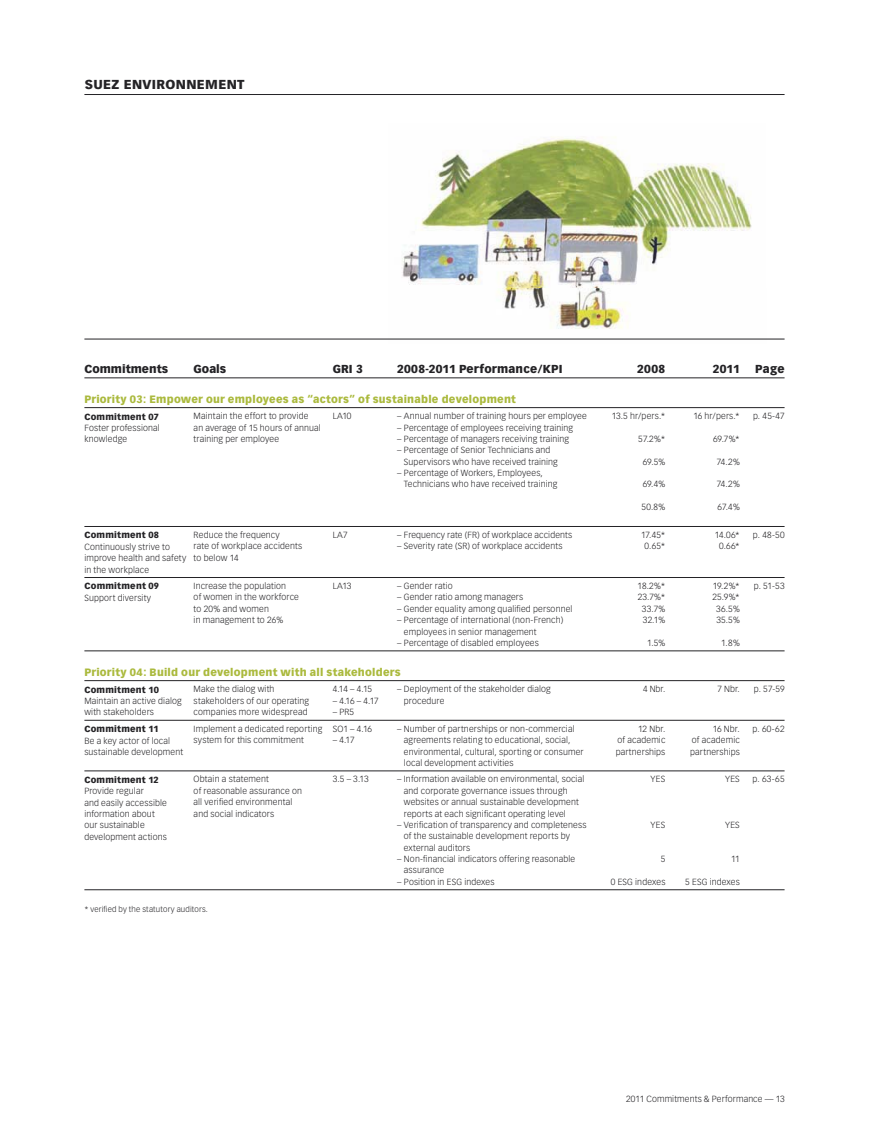
<style>
.page{position:relative;width:869px;height:1141px;background:#fff}
.page>*{position:absolute;margin:0;border:0;box-sizing:border-box;transform-origin:0 0}
.t1{font:900 12.78px "Vectora LH";letter-spacing:.025em;color:#242326}
.t2{font:900 11.38px "Vectora LH";letter-spacing:.01em;color:#242326}
.t3{font:900 10.5px "Vectora LH";letter-spacing:.02em;color:#abba3e}
.t4{font:300 8.75px/11.4px "Vectora LH";letter-spacing:.02em;color:#242326}
.t5{font:300 7.88px "Vectora LH";letter-spacing:.02em;color:#242326}
.s1{font-weight:900}
</style>
<div class="page">
<hr style="left:84px;top:378px;width:700px;height:1px;background:#242326">
<hr style="left:84px;top:407px;width:700px;height:1px;background:#242326">
<hr style="left:84px;top:526px;width:700px;height:1px;background:#242326">
<hr style="left:84px;top:577px;width:700px;height:1px;background:#242326">
<hr style="left:84px;top:651px;width:700px;height:1px;background:#242326">
<hr style="left:84px;top:680px;width:700px;height:1px;background:#242326">
<hr style="left:84px;top:720px;width:700px;height:1px;background:#242326">
<hr style="left:84px;top:771px;width:700px;height:1px;background:#242326">
<hr style="left:84px;top:889px;width:655px;height:1px;background:#242326">
<hr style="left:739px;top:889px;width:45px;height:1px;background:#242326">
<img style="left:388px;top:137px;width:377px;height:202px">
<hr style="left:84px;top:94px;width:700px;height:1px;background:#242326">
<hr style="left:84px;top:339px;width:700px;height:1px;background:#242326">
<p class="t1" style="left:85px;top:79px;width:161px">SUEZ ENVIRONNEMENT</p>
<p class="t2" style="left:84px;top:364px;width:85px">Commitments</p>
<p class="t2" style="left:193px;top:364px;width:34px">Goals</p>
<p class="t2" style="left:332px;top:364px;width:32px">GRI 3</p>
<p class="t2" style="left:397px;top:364px;width:167px">2008-2011 Performance/KPI</p>
<p class="t2" style="left:637px;top:364px;width:30px">2008</p>
<p class="t2" style="left:712px;top:364px;width:29px">2011</p>
<p class="t2" style="left:755px;top:364px;width:31px">Page</p>
<p class="t3" style="left:84px;top:394px;width:433px">Priority 03: Empower our employees as “actors” of sustainable development</p>
<p class="t4" style="left:84px;top:411px;width:77px;text-align:justify"><span class="s1">Commitment 07<br></span>Foster professional knowledge</p>
<p class="t4" style="left:193px;top:411px;width:129px">Maintain the effort to provide<br>an average of 15 hours of annual training per employee</p>
<p class="t4" style="left:332px;top:411px;width:20px">LA10</p>
<p class="t4" style="left:397px;top:411px;width:191px">– Annual number of training hours per employee</p>
<p class="t4" style="left:611px;top:411px;width:55px">13.5 hr/pers.*</p>
<p class="t4" style="left:638px;top:434px;width:29px">57.2%*</p>
<p class="t4" style="left:642px;top:456px;width:24px">69.5%</p>
<p class="t4" style="left:642px;top:479px;width:24px">69.4%</p>
<p class="t4" style="left:641px;top:502px;width:25px">50.8%</p>
<p class="t4" style="left:693px;top:411px;width:48px">16 hr/pers.*</p>
<p class="t4" style="left:712px;top:434px;width:28px">69.7%*</p>
<p class="t4" style="left:716px;top:456px;width:25px">74.2%</p>
<p class="t4" style="left:716px;top:479px;width:25px">74.2%</p>
<p class="t4" style="left:717px;top:502px;width:24px">67.4%</p>
<p class="t4" style="left:752px;top:411px;width:33px">p. 45-47</p>
<p class="t4" style="left:397px;top:422px;width:177px">– Percentage of employees receiving training</p>
<p class="t4" style="left:397px;top:434px;width:173px">– Percentage of managers receiving training</p>
<p class="t4" style="left:403px;top:445px;width:155px;text-indent:-7px">– Percentage of Senior Technicians and<br>Supervisors who have received training</p>
<p class="t4" style="left:403px;top:468px;width:155px;text-indent:-7px">– Percentage of Workers, Employees,<br>Technicians who have received training</p>
<p class="t4" style="left:84px;top:530px;width:103px"><span class="s1">Commitment 08<br></span>Continuously strive to improve health and safety in the workplace</p>
<p class="t4" style="left:193px;top:530px;width:110px">Reduce the frequency<br>rate of workplace accidents to below 14</p>
<p class="t4" style="left:332px;top:530px;width:17px">LA7</p>
<p class="t4" style="left:397px;top:530px;width:176px">– Frequency rate (FR) of workplace accidents</p>
<p class="t4" style="left:397px;top:541px;width:167px">– Severity rate (SR) of workplace accidents</p>
<p class="t4" style="left:641px;top:530px;width:26px;text-align:center">17.45*<br>0.65*</p>
<p class="t4" style="left:714px;top:530px;width:27px;text-align:center">14.06*<br>0.66*</p>
<p class="t4" style="left:752px;top:530px;width:33px">p. 48-50</p>
<p class="t4" style="left:84px;top:581px;width:76px"><span class="s1">Commitment 09<br></span>Support diversity</p>
<p class="t4" style="left:193px;top:581px;width:107px">Increase the population<br>of women in the workforce to 20% and women<br>in management to 26%</p>
<p class="t4" style="left:332px;top:581px;width:20px">LA13</p>
<p class="t4" style="left:397px;top:581px;width:57px">– Gender ratio</p>
<p class="t4" style="left:397px;top:592px;width:127px">– Gender ratio among managers</p>
<p class="t4" style="left:397px;top:604px;width:177px">– Gender equality among qualified personnel</p>
<p class="t4" style="left:403px;top:615px;width:161px;text-indent:-7px">– Percentage of international (non-French) employees in senior management</p>
<p class="t4" style="left:397px;top:638px;width:143px">– Percentage of disabled employees</p>
<p class="t4" style="left:637px;top:581px;width:29px;text-align:right">18.2%*<br>23.7%*<br>33.7%<br>32.1%</p>
<p class="t4" style="left:646px;top:638px;width:20px">1.5%</p>
<p class="t4" style="left:712px;top:581px;width:29px;text-align:center">19.2%*<br>25.9%*<br>36.5%<br>35.5%</p>
<p class="t4" style="left:721px;top:638px;width:20px">1.8%</p>
<p class="t4" style="left:753px;top:581px;width:32px">p. 51-53</p>
<p class="t3" style="left:84px;top:667px;width:318px">Priority 04: Build our development with all stakeholders</p>
<p class="t4" style="left:84px;top:684px;width:99px"><span class="s1">Commitment 10<br></span>Maintain an active dialog with stakeholders</p>
<p class="t4" style="left:193px;top:684px;width:117px">Make the dialog with stakeholders of our operating companies more widespread</p>
<p class="t4" style="left:332px;top:684px;width:41px">4.14 – 4.15</p>
<p class="t4" style="left:403px;top:684px;width:148px;text-indent:-7px">– Deployment of the stakeholder dialog procedure</p>
<p class="t4" style="left:642px;top:684px;width:24px">4 Nbr.</p>
<p class="t4" style="left:717px;top:684px;width:24px">7 Nbr.</p>
<p class="t4" style="left:753px;top:684px;width:32px">p. 57-59</p>
<p class="t4" style="left:332px;top:695px;width:47px">– 4.16 – 4.17</p>
<p class="t4" style="left:332px;top:707px;width:23px">– PR5</p>
<p class="t4" style="left:332px;top:735px;width:23px">– 4.17</p>
<p class="t4" style="left:403px;top:724px;width:181px;text-indent:-7px">– Number of partnerships or non-commercial agreements relating to educational, social, environmental, cultural, sporting or consumer local development activities</p>
<p class="t4" style="left:615px;top:724px;width:51px;text-align:justify;text-indent:23px">12 Nbr. of academic partnerships</p>
<p class="t4" style="left:689px;top:724px;width:51px;text-align:justify;text-indent:23px">16 Nbr. of academic partnerships</p>
<p class="t4" style="left:752px;top:724px;width:33px">p. 60-62</p>
<p class="t4" style="left:84px;top:724px;width:100px"><span class="s1">Commitment 11<br></span>Be a key actor of local sustainable development</p>
<p class="t4" style="left:193px;top:724px;width:130px">Implement a dedicated reporting system for this commitment</p>
<p class="t4" style="left:332px;top:724px;width:41px">SO1 – 4.16</p>
<p class="t4" style="left:84px;top:775px;width:84px"><span class="s1">Commitment 12<br></span>Provide regular<br>and easily accessible information about our sustainable development actions</p>
<p class="t4" style="left:193px;top:774px;width:110px">Obtain a statement<br>of reasonable assurance on all verified environmental and social indicators</p>
<p class="t4" style="left:332px;top:774px;width:37px">3.5 – 3.13</p>
<p class="t4" style="left:403px;top:774px;width:182px;text-indent:-7px">– Information available on environmental, social and corporate governance issues through websites or annual sustainable development reports at each significant operating level</p>
<p class="t4" style="left:403px;top:820px;width:184px;text-indent:-7px">– Verification of transparency and completeness of the sustainable development reports by external auditors</p>
<p class="t4" style="left:403px;top:854px;width:173px;text-indent:-7px">– Non-financial indicators offering reasonable assurance</p>
<p class="t4" style="left:397px;top:877px;width:99px">– Position in ESG indexes</p>
<p class="t5" style="left:84px;top:906px;width:125px">* verified by the statutory auditors.</p>
<p class="t4" style="left:650px;top:774px;width:16px">YES</p>
<p class="t4" style="left:650px;top:820px;width:16px">YES</p>
<p class="t4" style="left:660px;top:854px;width:6px">5</p>
<p class="t4" style="left:610px;top:877px;width:56px">0 ESG indexes</p>
<p class="t4" style="left:724px;top:774px;width:16px">YES</p>
<p class="t4" style="left:724px;top:820px;width:16px">YES</p>
<p class="t4" style="left:730px;top:854px;width:10px">11</p>
<p class="t4" style="left:685px;top:877px;width:56px">5 ESG indexes</p>
<p class="t4" style="left:752px;top:774px;width:33px">p. 63-65</p>
<p class="t4" style="left:626px;top:1094px;width:160px">2011 Commitments &amp; Performance — 13</p>
</div>
